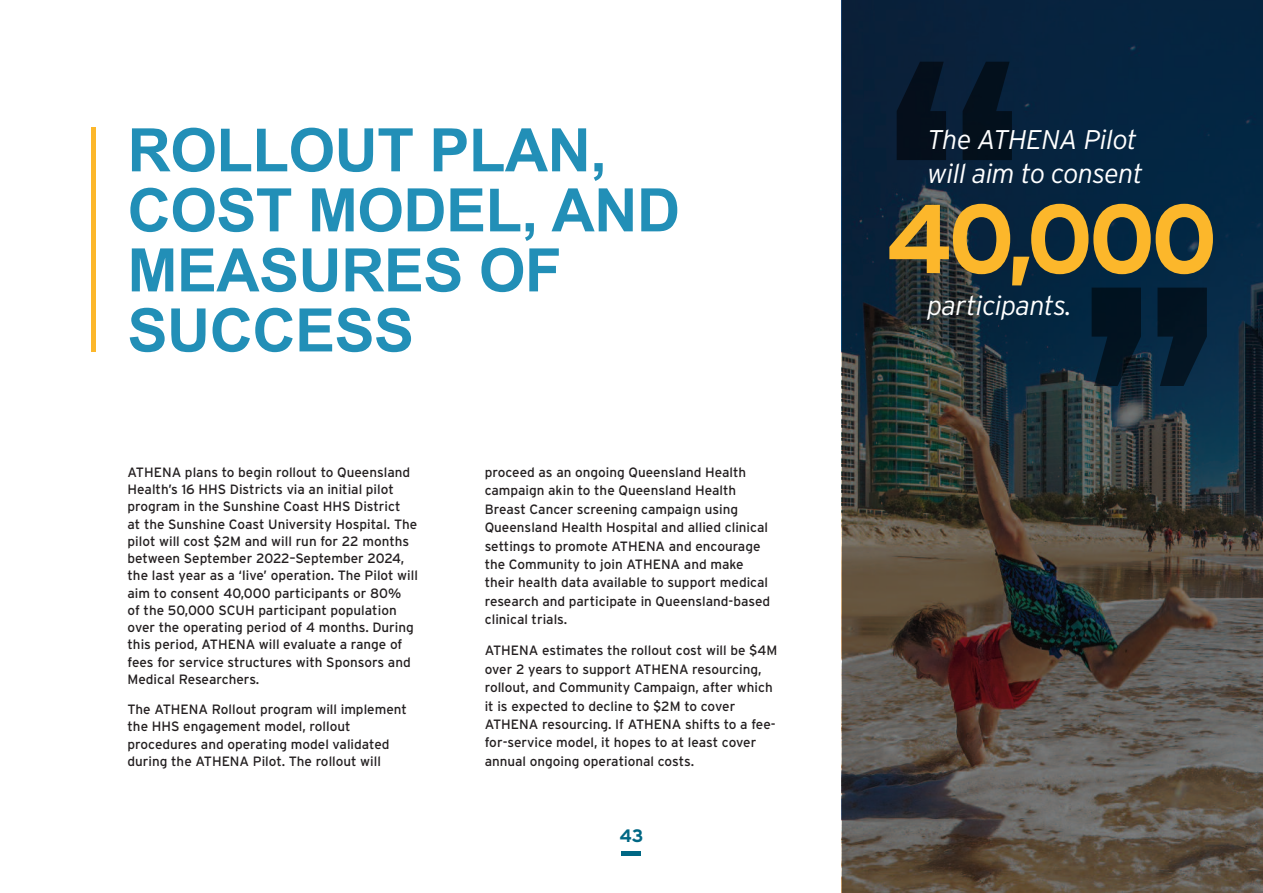
<style>
.page{position:relative;width:1263px;height:893px;background:#fff}
.page>*{position:absolute;margin:0;border:0;box-sizing:border-box;transform-origin:0 0}
.t1{font:700 97.5px "Interstate";color:#fcb72b}
.t2{font:700 60px/60px "Arial";letter-spacing:-.01em;color:#228fb7}
.t3{font:italic 300 27px/34.5px "Interstate";letter-spacing:-.02em;color:#fff}
.t4{font:700 18px "Interstate";color:#006784}
.t5{font:13.5px/17.2px "Interstate";color:#231f20}
</style>
<div class="page">
<svg style="left:842px;top:0;width:421px;height:892px;background:#323a40"></svg>
<div style="left:91px;top:128px;width:5px;height:224px;background:#fcb72b"></div>
<svg style="left:897px;top:62px;width:49px;height:98px;background:#051221"></svg>
<svg style="left:963px;top:62px;width:49px;height:98px;background:#041322"></svg>
<svg style="left:1158px;top:287px;width:49px;height:99px;background:#04192a"></svg>
<svg style="left:1092px;top:287px;width:49px;height:99px;background:#041624"></svg>
<hr style="left:622px;top:851px;width:19px;height:4px;background:#006784">
<h2 class="t2" style="left:128px;top:120px;width:554px">ROLLOUT PLAN,<br>COST MODEL, AND<br>MEASURES OF<br>SUCCESS</h2>
<p class="t5" style="left:128px;top:463px;width:292px">ATHENA plans to begin rollout to Queensland Health’s 16 HHS Districts via an initial pilot program in the Sunshine Coast HHS District<br>at the Sunshine Coast University Hospital. The pilot will cost $2M and will run for 22 months between September 2022–September 2024, the last year as a ‘live’ operation. The Pilot will aim to consent 40,000 participants or 80%<br>of the 50,000 SCUH participant population over the operating period of 4 months. During this period, ATHENA will evaluate a range of fees for service structures with Sponsors and Medical Researchers.</p>
<p class="t5" style="left:128px;top:700px;width:281px">The ATHENA Rollout program will implement the HHS engagement model, rollout procedures and operating model validated during the ATHENA Pilot. The rollout will</p>
<p class="t5" style="left:485px;top:463px;width:287px;line-height:18.5px">proceed as an ongoing Queensland Health campaign akin to the Queensland Health Breast Cancer screening campaign using Queensland Health Hospital and allied clinical settings to promote ATHENA and encourage the Community to join ATHENA and make their health data available to support medical research and participate in Queensland-based clinical trials.</p>
<p class="t5" style="left:485px;top:641px;width:294px;line-height:18.5px">ATHENA estimates the rollout cost will be $4M over 2 years to support ATHENA resourcing, rollout, and Community Campaign, after which it is expected to decline to $2M to cover ATHENA resourcing. If ATHENA shifts to a fee&shy;for-service model, it hopes to at least cover annual ongoing operational costs.</p>
<h3 class="t4" style="left:619px;top:825px;width:26px">43</h3>
<h3 class="t3" style="left:928px;top:122px;width:217px">The ATHENA Pilot will aim to consent</h3>
<h1 class="t1" style="left:885px;top:182px;width:334px">40,000</h1>
<h3 class="t3" style="left:928px;top:289px;width:146px">participants.</h3>
</div>
